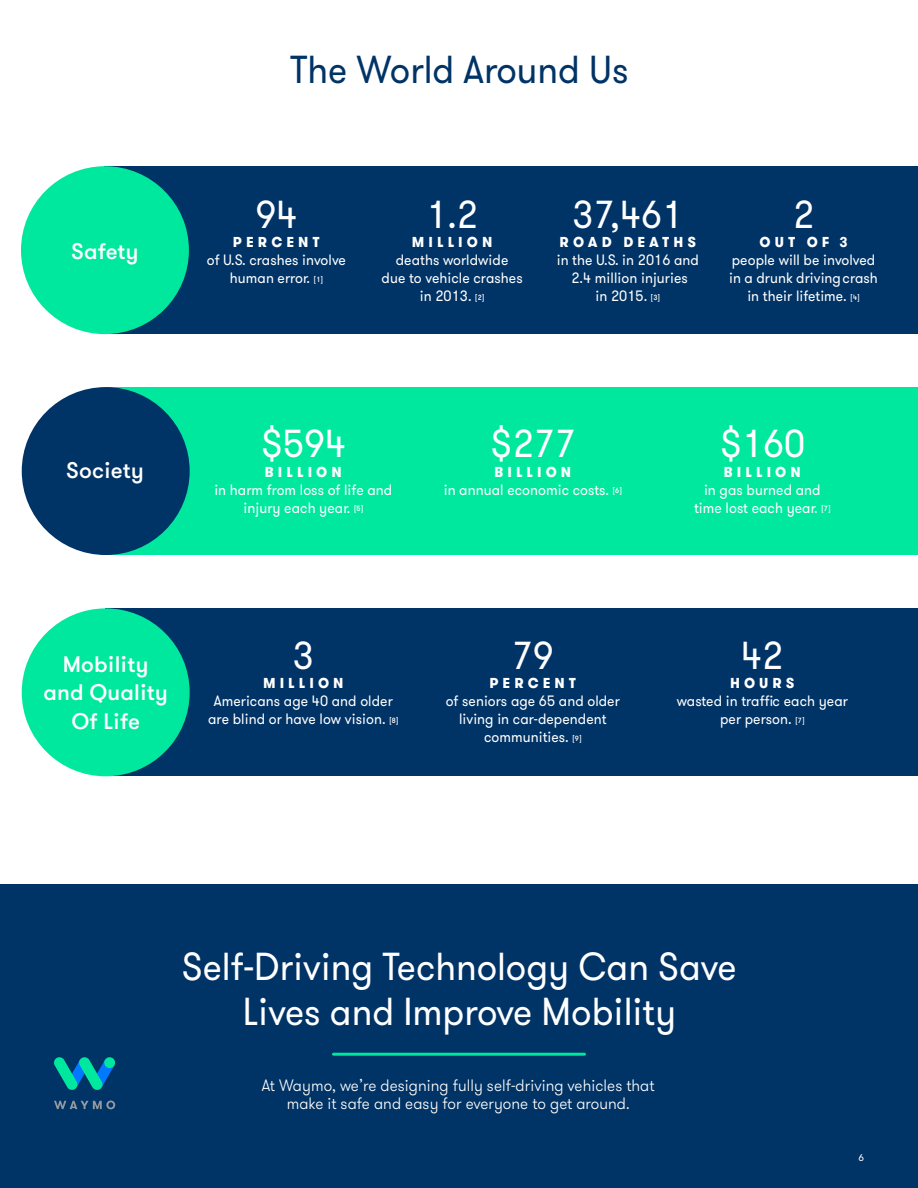
<style>
.page{position:relative;width:918px;height:1188px;background:#fff}
.page>*{position:absolute;margin:0;border:0;box-sizing:border-box;transform-origin:0 0}
.t1{font:39px/45px "GT Walsheim";color:#fff;text-align:center;scale:.94 1}
.t2{font:39px "GT Walsheim";color:#036;scale:.94 1}
.t3{font:500 22.5px/28.5px "GT Walsheim";letter-spacing:.005em;color:#fff;text-align:center}
.t4{font:700 18px "GT Walsheim";letter-spacing:.2em;color:#fff;scale:.94 1}
.t5{font:300 16.5px/18px "GT Walsheim";letter-spacing:.005em;color:#fff;text-align:center;scale:.94 1}
.t6{font:15px/18px "GT Walsheim";letter-spacing:.005em;color:#fff;text-align:center;scale:.94 1}
.t7{font:9.75px "GT Walsheim";color:#fff}
.s1{font-weight:500;font-size:7.5px}
.s2{font-size:14.25px}
</style>
<div class="page">
<div style="left:0;top:884px;width:918px;height:304px;background:#036"></div>
<hr style="left:333px;top:1053px;width:252px;height:3px;background:#00e89d">
<svg style="left:54px;top:1057px;width:60px;height:33px"></svg>
<svg style="left:54px;top:1101px;width:61px;height:8px"></svg>
<div style="left:105px;top:166px;width:813px;height:167px;background:#036"></div>
<div style="left:106px;top:387px;width:812px;height:167px;background:#00e89d"></div>
<div style="left:106px;top:608px;width:812px;height:167px;background:#036"></div>
<div style="left:21px;top:166px;width:168px;height:168px;background:#00e89d;border-radius:50%"></div>
<div style="left:22px;top:387px;width:168px;height:168px;background:#036;border-radius:50%"></div>
<div style="left:22px;top:608px;width:168px;height:168px;background:#00e89d;border-radius:50%"></div>
<h2 class="t3" style="left:71px;top:237px;width:69px">Safety</h2>
<h2 class="t3" style="left:66px;top:456px;width:79px">Society</h2>
<h1 class="t2" style="left:290px;top:45px;width:362px">The World Around Us</h1>
<h1 class="t1" style="left:255px;top:193px;width:46px">94</h1>
<p class="t4" style="left:233px;top:229px;width:95px">percent</p>
<p class="t6" style="left:207px;top:251px;width:149px">of U.S. crashes involve human error. <span class="s1">[1]</span></p>
<h1 class="t1" style="left:426px;top:193px;width:56px">1.2</h1>
<p class="t4" style="left:412px;top:229px;width:88px">million</p>
<p class="t6" style="left:382px;top:251px;width:152px">deaths worldwide<br>due to vehicle crashes in 2013. <span class="s1">[2]</span></p>
<h1 class="t1" style="left:573px;top:193px;width:119px">37,461</h1>
<p class="t4" style="left:559px;top:229px;width:147px">road deaths</p>
<p class="t6" style="left:557px;top:251px;width:153px">in the U.S. in 2016 and<br>2.4 million injuries<br>in 2015. <span class="s1">[3]</span></p>
<h1 class="t1" style="left:793px;top:193px;width:24px">2</h1>
<p class="t4" style="left:759px;top:229px;width:96px">out of <span class="s2">3</span></p>
<p class="t6" style="left:729px;top:251px;width:160px">people will be involved in a drunk drivingcrash in their lifetime. <span class="s1">[4]</span></p>
<h1 class="t1" style="left:260px;top:422px;width:93px">$594</h1>
<p class="t4" style="left:265px;top:459px;width:84px">billion</p>
<p class="t6" style="left:214px;top:481px;width:191px">in harm from loss of life and injury each year. <span class="s1">[5]</span></p>
<h1 class="t1" style="left:490px;top:422px;width:93px">$277</h1>
<p class="t4" style="left:494px;top:459px;width:84px">billion</p>
<p class="t6" style="left:444px;top:481px;width:191px">in annual economic costs. <span class="s1">[6]</span></p>
<h1 class="t1" style="left:719px;top:422px;width:93px">$160</h1>
<p class="t4" style="left:724px;top:459px;width:84px">billion</p>
<p class="t6" style="left:694px;top:481px;width:147px">in gas burned and time lost each year. <span class="s1">[7]</span></p>
<h2 class="t3" style="left:44px;top:650px;width:126px">Mobility and Quality<br>Of Life</h2>
<h1 class="t1" style="left:293px;top:634px;width:24px">3</h1>
<p class="t4" style="left:263px;top:671px;width:88px">million</p>
<p class="t6" style="left:208px;top:693px;width:204px">Americans age 40 and older are blind or have low vision. <span class="s1">[8]</span></p>
<h1 class="t1" style="left:512px;top:634px;width:46px">79</h1>
<p class="t4" style="left:489px;top:671px;width:95px">percent</p>
<p class="t6" style="left:446px;top:693px;width:187px">of seniors age 65 and older living in car-dependent communities. <span class="s1">[9]</span></p>
<h1 class="t1" style="left:741px;top:634px;width:46px">42</h1>
<p class="t4" style="left:730px;top:671px;width:71px">hours</p>
<p class="t6" style="left:677px;top:693px;width:184px">wasted in traffic each year per person. <span class="s1">[7]</span></p>
<h1 class="t1" style="left:182px;top:944px;width:592px">Self-Driving Technology Can Save<br>Lives and Improve Mobility</h1>
<p class="t5" style="left:262px;top:1076px;width:419px">At Waymo, we’re designing fully self-driving vehicles that make it safe and easy for everyone to get around.</p>
<p class="t7" style="left:858px;top:1151px;width:7px">6</p>
</div>
